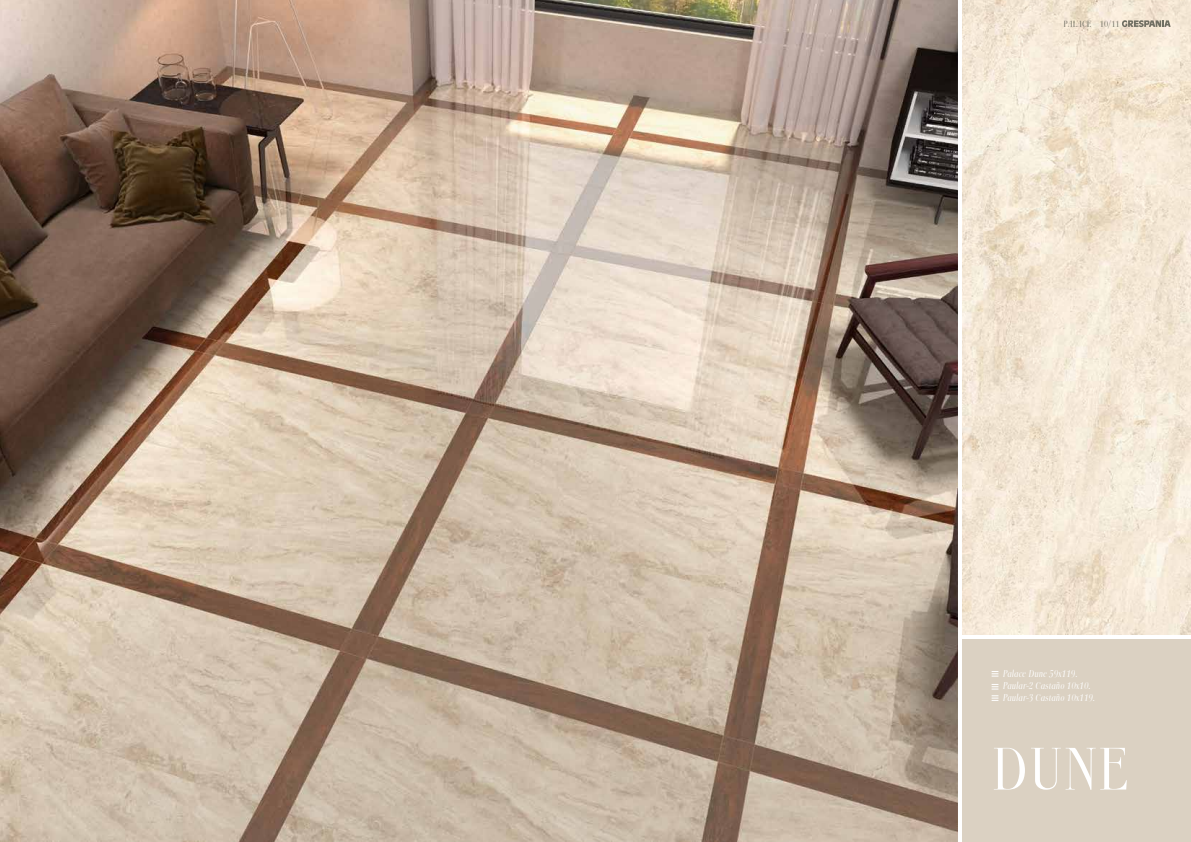
<style>
.page{position:relative;width:1191px;height:842px;background:#fff}
.page>*{position:absolute;margin:0;border:0;box-sizing:border-box;transform-origin:0 0}
.t1{font:300 60px "Boberia LL";color:#fff}
.t2{font:italic 300 10px/12px "Boberia LL";color:#fff}
.t3{font:300 9px "Boberia LL";color:#6f6e62}
</style>
<div class="page">
<img style="left:0;top:0;width:958px;height:842px">
<img style="left:962px;top:0;width:229px;height:634px">
<div style="left:962px;top:639px;width:229px;height:203px;background:#dbd1c2"></div>
<svg style="left:991px;top:671px;width:7px;height:6px"></svg>
<svg style="left:991px;top:684px;width:7px;height:5px"></svg>
<svg style="left:991px;top:695px;width:7px;height:6px"></svg>
<svg style="left:1121px;top:20px;width:49px;height:7px"></svg>
<p class="t3" style="left:1063px;top:19px;width:58px">PALACE 10/11</p>
<p class="t2" style="left:1002px;top:668px;width:94px">Palace Dune 59x119.<br>Paular-2 Castaño 10x10.<br>Paular-3 Castaño 10x119.</p>
<h1 class="t1" style="left:991px;top:736px;width:139px">DUNE</h1>
</div>
